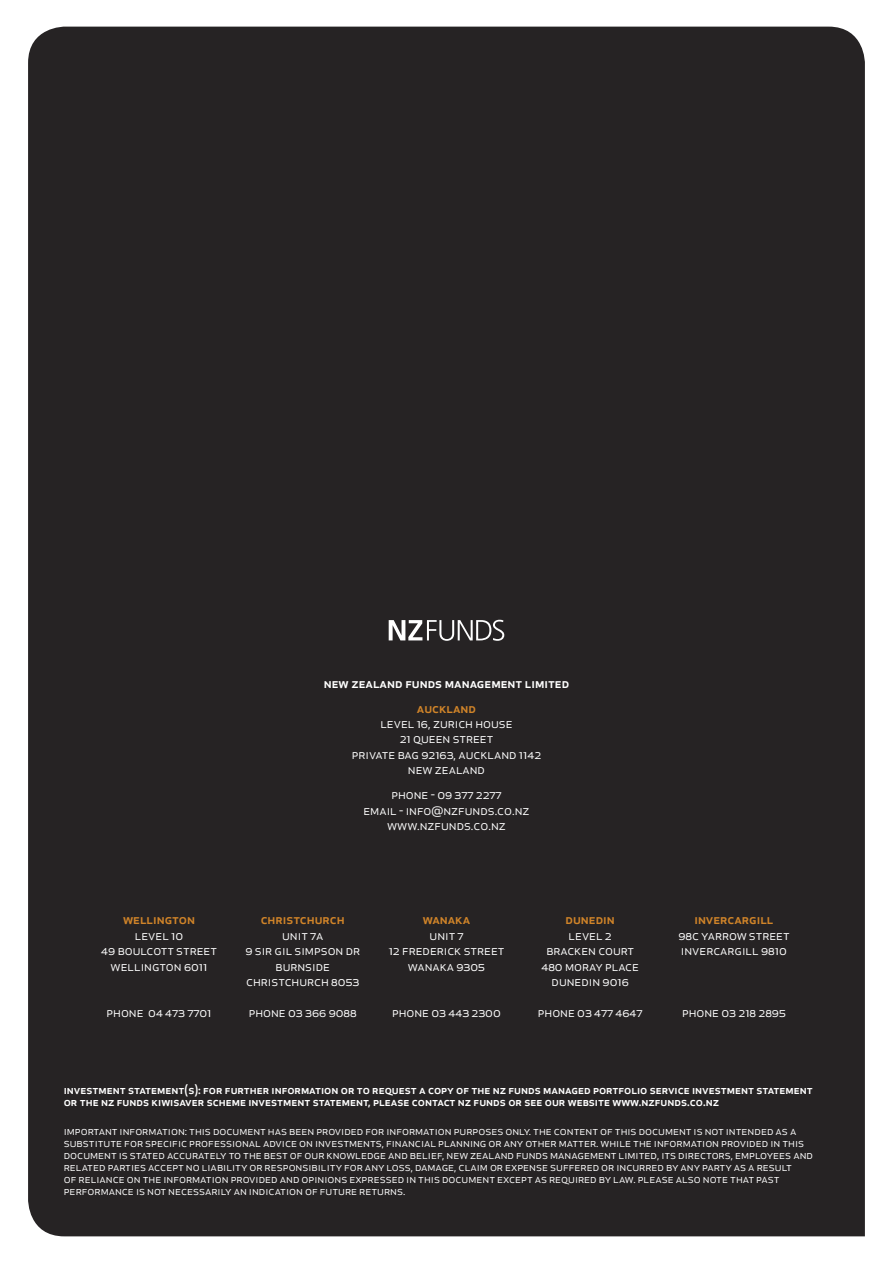
<style>
.page{position:relative;width:893px;height:1263px;background:#fff}
.page>*{position:absolute;margin:0;border:0;box-sizing:border-box;transform-origin:0 0}
.t1{font:13.65px/15.5px "Apex New";color:#fff;text-align:center}
.t2{font:500 13.65px "Apex New";color:#d08429}
.t3{font:500 13.65px "Apex New";color:#fff}
.t4{font:12px/12px "Apex New";color:#fff}
.t5{font:500 12px/12px "Apex New";color:#fff}
</style>
<div class="page">
<div style="left:28px;top:27px;width:837px;height:1209px;background:#262324"></div>
<svg style="left:389px;top:620px;width:115px;height:21px"></svg>
<p class="t3" style="left:324px;top:673px;width:247px">new zealand funds management limited</p>
<p class="t2" style="left:417px;top:698px;width:61px">auckland</p>
<p class="t1" style="left:352px;top:715px;width:191px">level 16, zurich house<br>21 queen street<br>private bag 92163, auckland 1142 new zealand</p>
<p class="t1" style="left:363px;top:787px;width:168px">phone - 09 377 2277<br>email - info@nzfunds.co.nz www.nzfunds.co.nz</p>
<p class="t2" style="left:123px;top:910px;width:73px">wellington</p>
<p class="t1" style="left:101px;top:927px;width:117px">level 10<br>49 boulcott street wellington 6011</p>
<p class="t1" style="left:107px;top:1004px;width:107px">phone 04 473 7701</p>
<p class="t2" style="left:261px;top:910px;width:85px">christchurch</p>
<p class="t1" style="left:245px;top:927px;width:116px">unit 7a<br>9 sir gil simpson dr burnside christchurch 8053</p>
<p class="t1" style="left:249px;top:1004px;width:110px">phone 03 366 9088</p>
<p class="t2" style="left:423px;top:910px;width:49px">wanaka</p>
<p class="t1" style="left:389px;top:927px;width:117px">unit 7<br>12 frederick street wanaka 9305</p>
<p class="t1" style="left:392px;top:1004px;width:110px">phone 03 443 2300</p>
<p class="t2" style="left:565px;top:910px;width:51px">dunedin</p>
<p class="t1" style="left:541px;top:927px;width:99px">level 2<br>bracken court<br>480 moray place dunedin 9016</p>
<p class="t1" style="left:538px;top:1004px;width:106px">phone 03 477 4647</p>
<p class="t2" style="left:694px;top:910px;width:81px">invercargill</p>
<p class="t1" style="left:678px;top:927px;width:113px;text-align:left">98c yarrow street invercargill 9810</p>
<p class="t1" style="left:682px;top:1004px;width:105px">phone 03 218 2895</p>
<p class="t5" style="left:64px;top:1083px;width:751px">investment statement(s): for further information or to request a copy of the nz funds managed portfolio service investment statement or the nz funds kiwisaver scheme investment statement, please contact nz funds or see our website www.nzfunds.co.nz</p>
<p class="t4" style="left:64px;top:1124px;width:751px">important information: this document has been provided for information purposes only. the content of this document is not intended as a substitute for specific professional advice on investments, financial planning or any other matter. while the information provided in this document is stated accurately to the best of our knowledge and belief, new zealand funds management limited, its directors, employees and related parties accept no liability or responsibility for any loss, damage, claim or expense suffered or incurred by any party as a result<br>of reliance on the information provided and opinions expressed in this document except as required by law. please also note that past performance is not necessarily an indication of future returns.</p>
</div>
